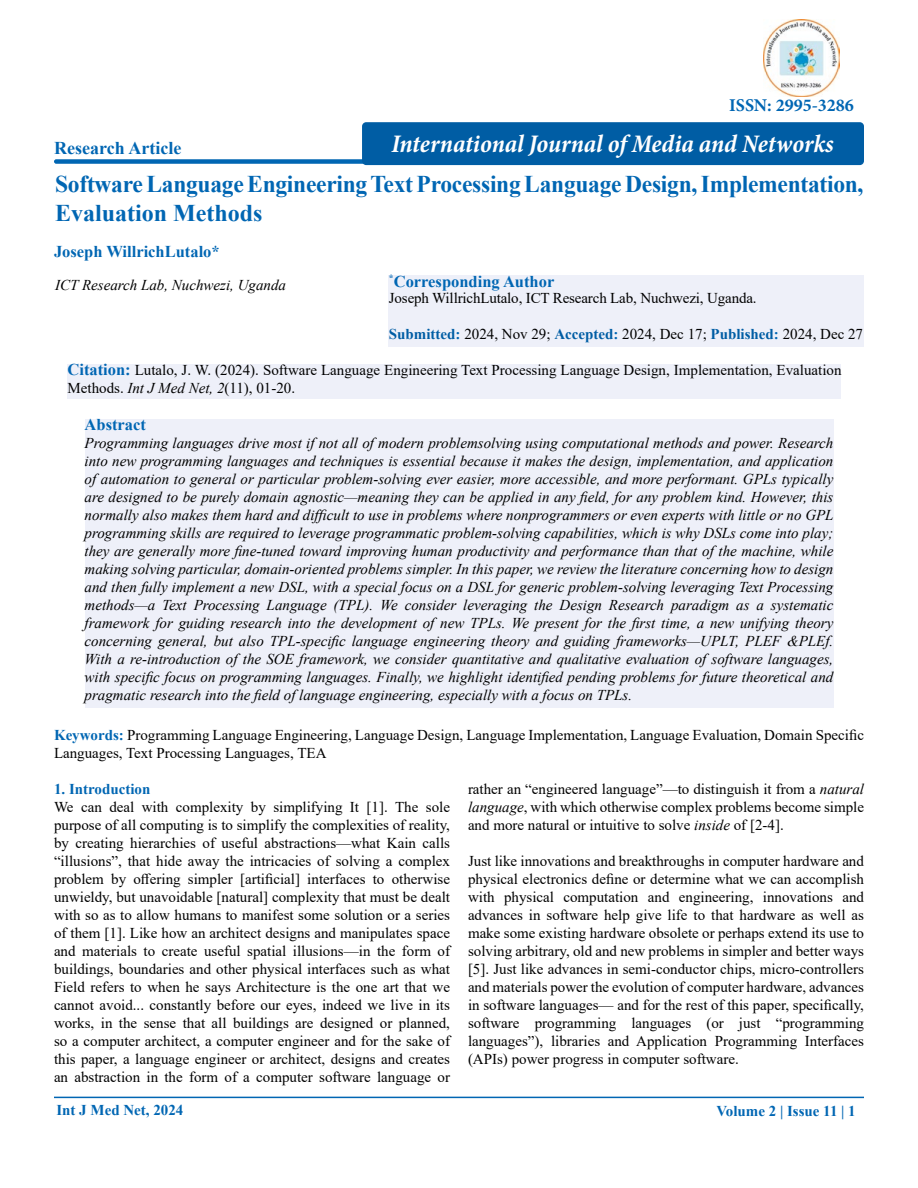
<style>
.page{position:relative;width:918px;height:1188px;background:#fff}
.page>*{position:absolute;margin:0;border:0;box-sizing:border-box;transform-origin:0 0}
.t1{font:italic 700 condensed 25.5px "Minion Pro";letter-spacing:-.005em;color:#fff}
.t2{font:700 24px/28.8px "Times New Roman";letter-spacing:-.01em;color:#0066b3}
.t3{font:700 18px "Times New Roman";color:#0066b3}
.t4{font:700 18px "Minion Pro";color:#0066b3}
.t5{font:700 16.5px "Times New Roman";color:#0066b3}
.t6{font:15px/18px "Times New Roman";color:#000;text-align:justify}
.t7{font:italic 15px/18px "Times New Roman";color:#000;text-align:justify}
.t8{font:700 15px "Times New Roman";color:#0066b3}
.s1{font-weight:700;color:#005da4}
.s2{font-weight:700;color:#0066b3}
.s3{font-weight:700;font-size:16.5px;color:#0066b3}
.s4{font-style:italic}
</style>
<div class="page">
<div style="left:54px;top:159px;width:523px;height:5px;background:#0066b3;border-radius:2px"></div>
<hr style="left:54px;top:1097px;width:810px;height:1px;background:#0066b3">
<div style="left:389px;top:275px;width:475px;height:71px;background:#eef0f9"></div>
<div style="left:68px;top:364px;width:774px;height:35px;background:#eef0f9"></div>
<div style="left:85px;top:419px;width:748px;height:289px;background:#eef0f9"></div>
<div style="left:362px;top:122px;width:502px;height:43px;background:#005da4;border-radius:4px"></div>
<img style="left:763px;top:20px;width:77px;height:76px">
<p class="t3" style="left:54px;top:135px;width:129px">Research Article</p>
<p class="t4" style="left:729px;top:93px;width:126px">ISSN: 2995-3286</p>
<h1 class="t1" style="left:392px;top:126px;width:444px">International Journal of Media and Networks</h1>
<h2 class="t2" style="left:55px;top:169px;width:810px">Software Language Engineering Text Processing Language Design, Implementation,<br>Evaluation Methods</h2>
<p class="t5" style="left:54px;top:239px;width:167px">Joseph WillrichLutalo*</p>
<p class="t7" style="left:55px;top:276px;width:232px">ICT Research Lab, Nuchwezi, Uganda</p>
<p class="t5" style="left:389px;top:269px;width:167px"><sup>*</sup>Corresponding Author</p>
<p class="t6" style="left:389px;top:289px;width:369px">Joseph WillrichLutalo, ICT Research Lab, Nuchwezi, Uganda.</p>
<p class="t6" style="left:389px;top:325px;width:476px"><span class="s1">Submitted</span><span class="s2">:</span> 2024, Nov 29; <span class="s1">Accepted</span><span class="s2">:</span> 2024, Dec 17; <span class="s1">Published</span><span class="s2">:</span> 2024, Dec 27</p>
<p class="t6" style="left:68px;top:361px;width:776px"><span class="s3">Citation:</span> Lutalo, J. W. (2024). Software Language Engineering Text Processing Language Design, Implementation, Evaluation<br>Methods. <span class="s4">Int J Med Net, 2</span>(11), 01-20.</p>
<p class="t5" style="left:85px;top:413px;width:63px">Abstract</p>
<p class="t7" style="left:85px;top:434px;width:751px">Programming languages drive most if not all of modern problemsolving using computational methods and power. Research into new programming languages and techniques is essential because it makes the design, implementation, and application of automation to general or particular problem-solving ever easier, more accessible, and more performant. GPLs typically are designed to be purely domain agnostic—meaning they can be applied in any field, for any problem kind. However, this normally also makes them hard and difficult to use in problems where nonprogrammers or even experts with little or no GPL programming skills are required to leverage programmatic problem-solving capabilities, which is why DSLs come into play; they are generally more fine-tuned toward improving human productivity and performance than that of the machine, while making solving particular, domain-oriented problems simpler. In this paper, we review the literature concerning how to design and then fully implement a new DSL, with a special focus on a DSL for generic problem-solving leveraging Text Processing methods—a Text Processing Language (TPL). We consider leveraging the Design Research paradigm as a systematic framework for guiding research into the development of new TPLs. We present for the first time, a new unifying theory concerning general, but also TPL-specific language engineering theory and guiding frameworks—UPLT, PLEF &amp;PLEf.<br>With a re-introduction of the SOE framework, we consider quantitative and qualitative evaluation of software languages, with specific focus on programming languages. Finally, we highlight identified pending problems for future theoretical and pragmatic research into the field of language engineering, especially with a focus on TPLs.</p>
<p class="t6" style="left:54px;top:725px;width:812px"><span class="s2">Keywords:</span> Programming Language Engineering, Language Design, Language Implementation, Language Evaluation, Domain Specific<br>Languages, Text Processing Languages, TEA</p>
<p class="t8" style="left:54px;top:778px;width:98px">1. Introduction</p>
<p class="t6" style="left:54px;top:798px;width:398px">We can deal with complexity by simplifying It [1]. The sole purpose of all computing is to simplify the complexities of reality, by creating hierarchies of useful abstractions—what Kain calls “illusions”, that hide away the intricacies of solving a complex problem by offering simpler [artificial] interfaces to otherwise unwieldy, but unavoidable [natural] complexity that must be dealt with so as to allow humans to manifest some solution or a series of them [1]. Like how an architect designs and manipulates space and materials to create useful spatial illusions—in the form of buildings, boundaries and other physical interfaces such as what Field refers to when he says Architecture is the one art that we cannot avoid... constantly before our eyes, indeed we live in its works, in the sense that all buildings are designed or planned, so a computer architect, a computer engineer and for the sake of this paper, a language engineer or architect, designs and creates an abstraction in the form of a computer software language or</p>
<p class="t6" style="left:468px;top:780px;width:398px">rather an “engineered language”—to distinguish it from a <span class="s4">natural language</span>, with which otherwise complex problems become simple and more natural or intuitive to solve <span class="s4">inside</span> of [2-4].</p>
<p class="t6" style="left:468px;top:852px;width:398px">Just like innovations and breakthroughs in computer hardware and physical electronics define or determine what we can accomplish with physical computation and engineering, innovations and advances in software help give life to that hardware as well as make some existing hardware obsolete or perhaps extend its use to solving arbitrary, old and new problems in simpler and better ways [5]. Just like advances in semi-conductor chips, micro-controllers and materials power the evolution of computer hardware, advances in software languages— and for the rest of this paper, specifically, software programming languages (or just “programming languages”), libraries and Application Programming Interfaces (APIs) power progress in computer software.</p>
<p class="t8" style="left:56px;top:1100px;width:129px">Int J Med Net, 2024</p>
<p class="t8" style="left:716px;top:1100px;width:141px">Volume 2 | Issue 11 | 1</p>
</div>
